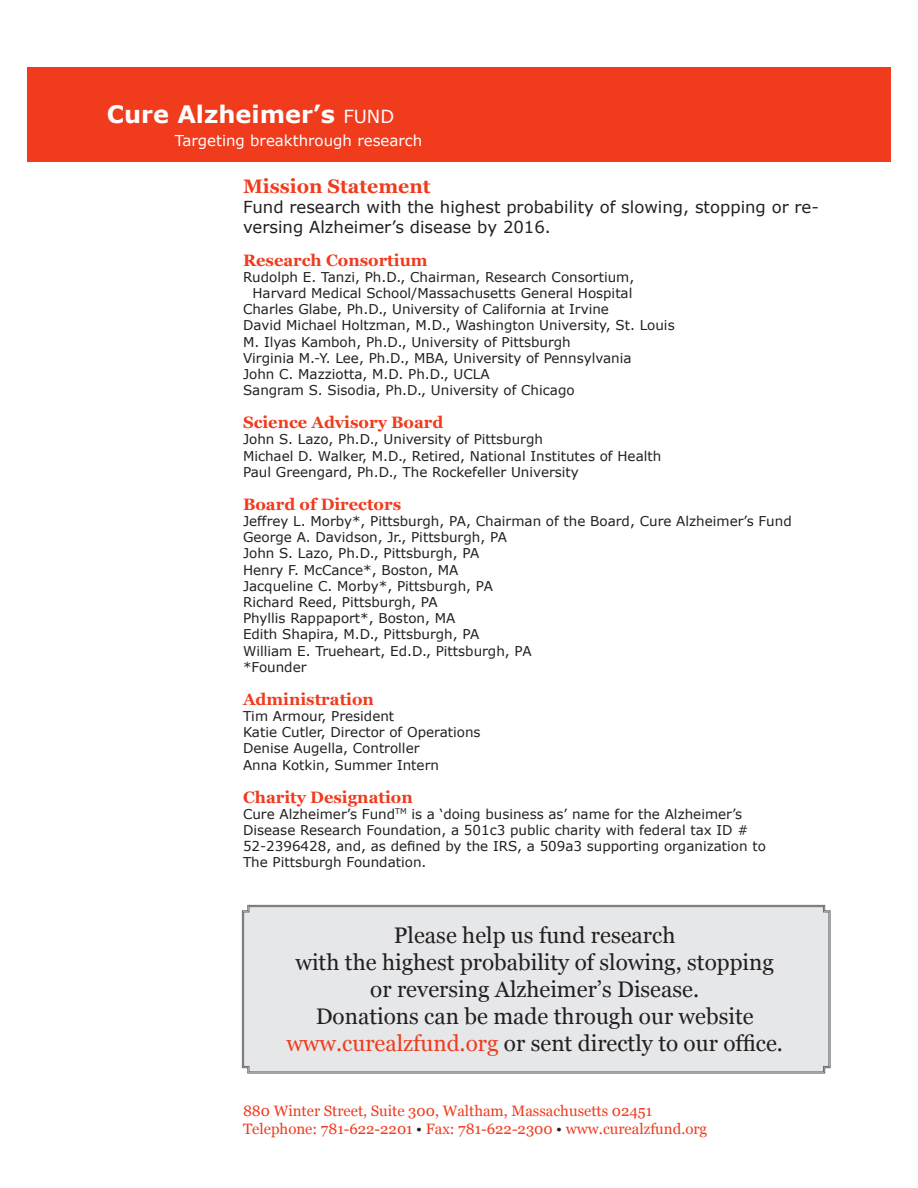
<style>
.page{position:relative;width:918px;height:1188px;background:#fff}
.page>*{position:absolute;margin:0;border:0;box-sizing:border-box;transform-origin:0 0}
.t1{font:700 24px "Verdana";color:#fff}
.t2{font:22.5px/27px "Georgia";color:#231f20;text-align:center}
.t3{font:700 19.5px "Georgia";color:#f03b1d}
.t4{font:16.5px/19.8px "Verdana";color:#231f20}
.t5{font:700 16.5px "Georgia";color:#f03b1d}
.t6{font:15px/18px "Georgia";color:#f03b1d}
.t7{font:15px "Verdana";color:#fff}
.t8{font:13.5px/16.2px "Verdana";color:#231f20}
.s1{font-weight:400;font-size:18px}
.s2{color:#f03b1d}
.s3{color:#231f20}
</style>
<div class="page">
<div style="left:243px;top:906px;width:586px;height:166px;background:#e6e7e9"></div>
<div style="left:28px;top:68px;width:863px;height:94px;background:#f03b1d"></div>
<h1 class="t1" style="left:107px;top:99px;width:289px">Cure Alzheimer’s <span class="s1">FUND</span></h1>
<p class="t7" style="left:175px;top:131px;width:249px">Targeting breakthrough research</p>
<h3 class="t3" style="left:243px;top:175px;width:189px">Mission Statement</h3>
<p class="t4" style="left:243px;top:196px;width:577px">Fund research with the highest probability of slowing, stopping or re&shy;versing Alzheimer’s disease by 2016.</p>
<p class="t5" style="left:243px;top:251px;width:186px">Research Consortium</p>
<p class="t8" style="left:243px;top:268px;width:393px">Rudolph E. Tanzi, Ph.D., Chairman, Research Consortium,</p>
<p class="t8" style="left:253px;top:285px;width:381px">Harvard Medical School/Massachusetts General Hospital</p>
<p class="t8" style="left:243px;top:301px;width:368px">Charles Glabe, Ph.D., University of California at Irvine</p>
<p class="t8" style="left:243px;top:317px;width:433px">David Michael Holtzman, M.D., Washington University, St. Louis</p>
<p class="t8" style="left:243px;top:333px;width:329px">M. Ilyas Kamboh, Ph.D., University of Pittsburgh</p>
<p class="t8" style="left:243px;top:349px;width:390px">Virginia M.-Y. Lee, Ph.D., MBA, University of Pennsylvania</p>
<p class="t8" style="left:243px;top:366px;width:248px">John C. Mazziotta, M.D. Ph.D., UCLA</p>
<p class="t8" style="left:243px;top:382px;width:333px">Sangram S. Sisodia, Ph.D., University of Chicago</p>
<p class="t5" style="left:243px;top:413px;width:202px">Science Advisory Board</p>
<p class="t8" style="left:243px;top:431px;width:420px">John S. Lazo, Ph.D., University of Pittsburgh<br>Michael D. Walker, M.D., Retired, National Institutes of Health<br>Paul Greengard, Ph.D., The Rockefeller University</p>
<p class="t5" style="left:243px;top:495px;width:160px">Board of Directors</p>
<p class="t8" style="left:243px;top:513px;width:550px">Jeffrey L. Morby*, Pittsburgh, PA, Chairman of the Board, Cure Alzheimer’s Fund George A. Davidson, Jr., Pittsburgh, PA<br>John S. Lazo, Ph.D., Pittsburgh, PA<br>Henry F. McCance*, Boston, MA<br>Jacqueline C. Morby*, Pittsburgh, PA<br>Richard Reed, Pittsburgh, PA<br>Phyllis Rappaport*, Boston, MA<br>Edith Shapira, M.D., Pittsburgh, PA<br>William E. Trueheart, Ed.D., Pittsburgh, PA<br>*Founder</p>
<p class="t5" style="left:243px;top:690px;width:132px">Administration</p>
<p class="t8" style="left:243px;top:708px;width:239px">Tim Armour, President<br>Katie Cutler, Director of Operations<br>Denise Augella, Controller<br>Anna Kotkin, Summer Intern</p>
<p class="t5" style="left:243px;top:788px;width:171px">Charity Designation</p>
<p class="t8" style="left:243px;top:805px;width:524px">Cure Alzheimer’s Fund<sup>TM</sup> is a ‘doing business as’ name for the Alzheimer’s Disease Research Foundation, a 501c3 public charity with federal tax ID # 52-2396428, and, as defined by the IRS, a 509a3 supporting organization to The Pittsburgh Foundation.</p>
<h2 class="t2" style="left:286px;top:921px;width:498px">Please help us fund research<br>with the highest probability of slowing, stopping or reversing Alzheimer’s Disease.<br>Donations can be made through our website <span class="s2">www.curealzfund.org</span> or sent directly to our office.</h2>
<p class="t6" style="left:243px;top:1102px;width:466px">880 Winter Street, Suite 300, Waltham, Massachusetts 02451<br>Telephone: 781-622-2201 <span class="s3">•</span> Fax: 781-622-2300 <span class="s3">•</span> www.curealzfund.org</p>
</div>
